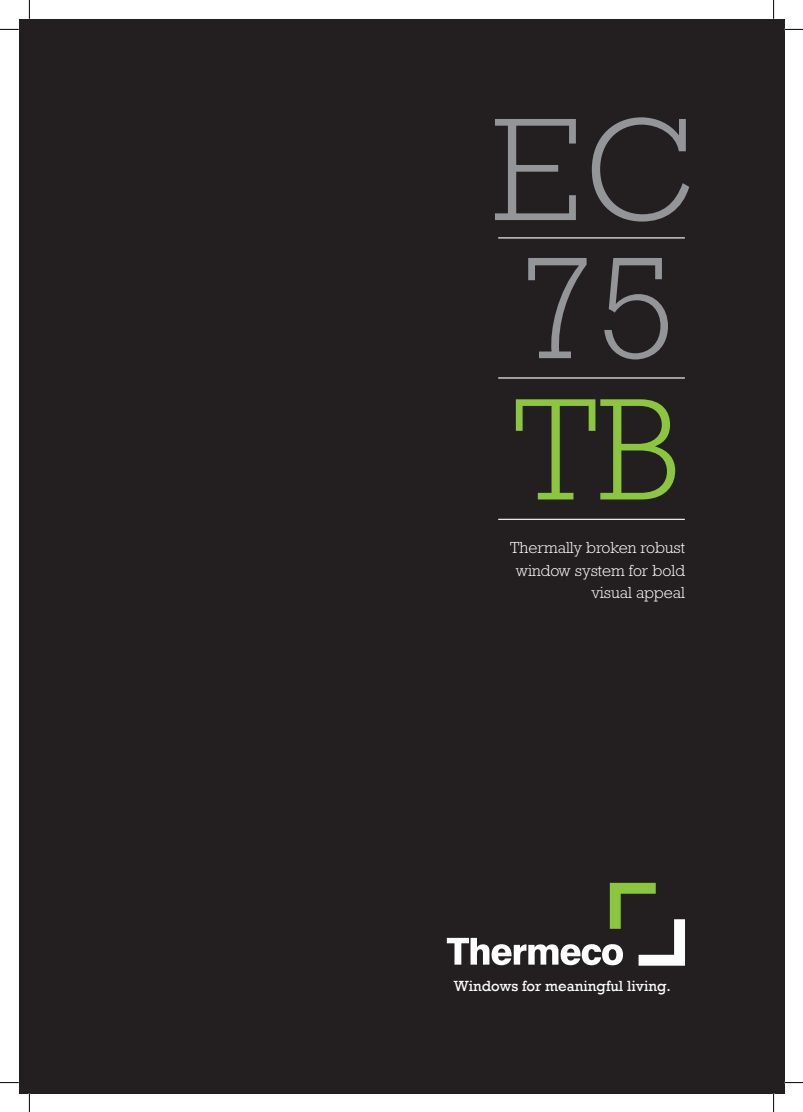
<style>
.page{position:relative;width:803px;height:1112px;background:#fff}
.page>*{position:absolute;margin:0;border:0;box-sizing:border-box;transform-origin:0 0}
.t1{font:300 147.38px "Rockwell";color:#939598}
.t2{font:300 147.38px "Rockwell";color:#8bc63e}
.t3{font:300 16.25px/22.5px "Rockwell";color:#fff;text-align:right}
.t4{font:15.12px "Rockwell";color:#fff}
</style>
<div class="page">
<div style="left:19px;top:19px;width:765px;height:1073px;background:#231f20"></div>
<svg style="left:447px;top:882px;width:238px;height:83px"></svg>
<svg style="left:495px;top:117px;width:194px;height:104px"></svg>
<hr style="left:498px;top:237px;width:187px;height:1px;background:#fff">
<hr style="left:498px;top:377px;width:187px;height:1px;background:#fff">
<hr style="left:498px;top:518px;width:187px;height:1px;background:#fff">
<svg style="left:0;top:29px;width:19px;height:1px"></svg>
<svg style="left:784px;top:29px;width:19px;height:1px"></svg>
<svg style="left:0;top:1082px;width:19px;height:1px"></svg>
<svg style="left:784px;top:1081px;width:19px;height:2px"></svg>
<svg style="left:29px;top:0;width:1px;height:19px"></svg>
<svg style="left:29px;top:1092px;width:1px;height:19px"></svg>
<svg style="left:773px;top:0;width:1px;height:19px"></svg>
<svg style="left:742px;top:1092px;width:32px;height:19px"></svg>
<h1 class="t1" style="left:519px;top:224px;width:158px">75</h1>
<h1 class="t2" style="left:513px;top:366px;width:169px">TB</h1>
<p class="t3" style="left:510px;top:536px;width:176px">Thermally broken robust window system for bold visual appeal</p>
<p class="t4" style="left:454px;top:976px;width:219px">Windows for meaningful living.</p>
</div>
